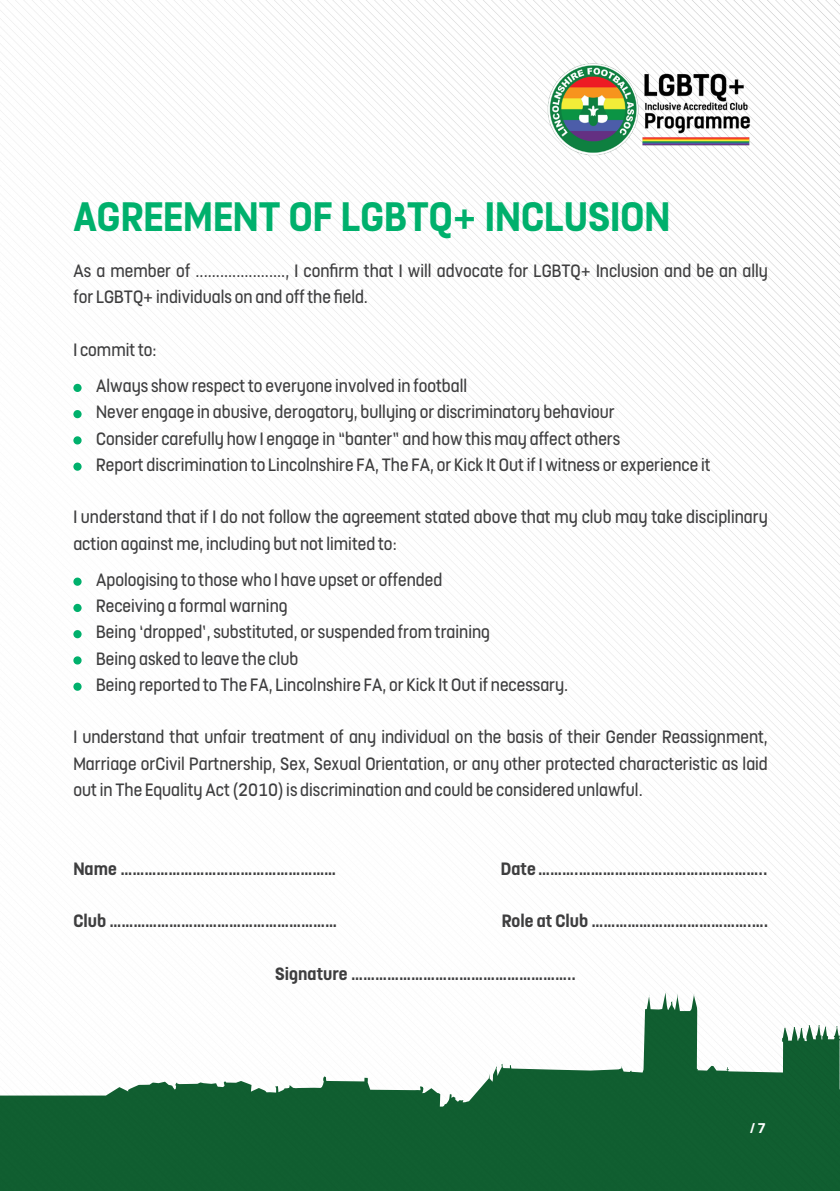
<style>
.page{position:relative;width:840px;height:1191px;background:#fff}
.page>*{position:absolute;margin:0;border:0;box-sizing:border-box;transform-origin:0 0}
.t1{font:700 46px "FS Dillon";color:#00b06c}
.t2{font:20px/26.2px "FS Dillon";color:#3e3e3f}
.t3{font:700 20px "FS Dillon";color:#3e3e3f}
.t4{font:700 15.8px "FS Dillon";color:#fff}
</style>
<div class="page">
<img style="left:0;top:0;width:839px;height:992px">
<div style="left:73px;top:384px;width:9px;height:8px;background:#00b06c;border-radius:50%"></div>
<div style="left:73px;top:410px;width:9px;height:8px;background:#00b06c;border-radius:50%"></div>
<div style="left:73px;top:436px;width:9px;height:8px;background:#00b06c;border-radius:50%"></div>
<svg style="left:73px;top:462px;width:9px;height:9px"></svg>
<svg style="left:73px;top:577px;width:9px;height:9px"></svg>
<div style="left:73px;top:604px;width:9px;height:8px;background:#00b06c;border-radius:50%"></div>
<div style="left:73px;top:630px;width:9px;height:8px;background:#00b06c;border-radius:50%"></div>
<div style="left:73px;top:656px;width:9px;height:8px;background:#00b06c;border-radius:50%"></div>
<svg style="left:73px;top:682px;width:9px;height:9px"></svg>
<img style="left:533px;top:62px;width:234px;height:94px">
<svg style="left:1px;top:1076px;width:325px;height:115px;background:#34764f"></svg>
<div style="left:154px;top:1126px;width:685px;height:55px;background:#115f31"></div>
<svg style="left:326px;top:992px;width:513px;height:98px"></svg>
<div style="left:326px;top:1090px;width:513px;height:101px;background:#105e30"></div>
<svg style="left:339px;top:1114px;width:500px;height:77px"></svg>
<svg style="left:0;top:1095px;width:1px;height:96px"></svg>
<p class="t1" style="left:73px;top:183px;width:598px">AGREEMENT OF LGBTQ+ INCLUSION</p>
<p class="t2" style="left:73px;top:256px;width:695px">As a member of ......................, I confirm that I will advocate for LGBTQ+ Inclusion and be an ally for LGBTQ+ individuals on and off the field.</p>
<p class="t2" style="left:73px;top:335px;width:85px">I commit to:</p>
<p class="t2" style="left:96px;top:371px;width:372px">Always show respect to everyone involved in football</p>
<p class="t2" style="left:96px;top:398px;width:520px">Never engage in abusive, derogatory, bullying or discriminatory behaviour</p>
<p class="t2" style="left:96px;top:424px;width:525px">Consider carefully how I engage in “banter” and how this may affect others</p>
<p class="t2" style="left:96px;top:450px;width:615px">Report discrimination to Lincolnshire FA, The FA, or Kick It Out if I witness or experience it</p>
<p class="t2" style="left:73px;top:503px;width:695px">I understand that if I do not follow the agreement stated above that my club may take disciplinary action against me, including but not limited to:</p>
<p class="t2" style="left:96px;top:565px;width:347px">Apologising to those who I have upset or offended</p>
<p class="t2" style="left:96px;top:591px;width:193px">Receiving a formal warning</p>
<p class="t2" style="left:96px;top:618px;width:395px">Being ‘dropped’, substituted, or suspended from training</p>
<p class="t2" style="left:96px;top:644px;width:203px">Being asked to leave the club</p>
<p class="t2" style="left:96px;top:670px;width:473px">Being reported to The FA, Lincolnshire FA, or Kick It Out if necessary.</p>
<p class="t2" style="left:73px;top:722px;width:695px;text-align:justify">I understand that unfair treatment of any individual on the basis of their Gender Reassignment, Marriage orCivil Partnership, Sex, Sexual Orientation, or any other protected characteristic as laid out in The Equality Act (2010) is discrimination and could be considered unlawful.</p>
<p class="t3" style="left:73px;top:854px;width:264px">Name ………………………………………………</p>
<p class="t3" style="left:500px;top:854px;width:268px">Date ……….………………………………………..</p>
<p class="t3" style="left:73px;top:906px;width:265px">Club …………………………………………………</p>
<p class="t3" style="left:501px;top:906px;width:268px">Role at Club ………………………………….….</p>
<p class="t3" style="left:275px;top:959px;width:302px">Signature ………………………………………………..</p>
<p class="t4" style="left:749px;top:1116px;width:17px">/ 7</p>
</div>
